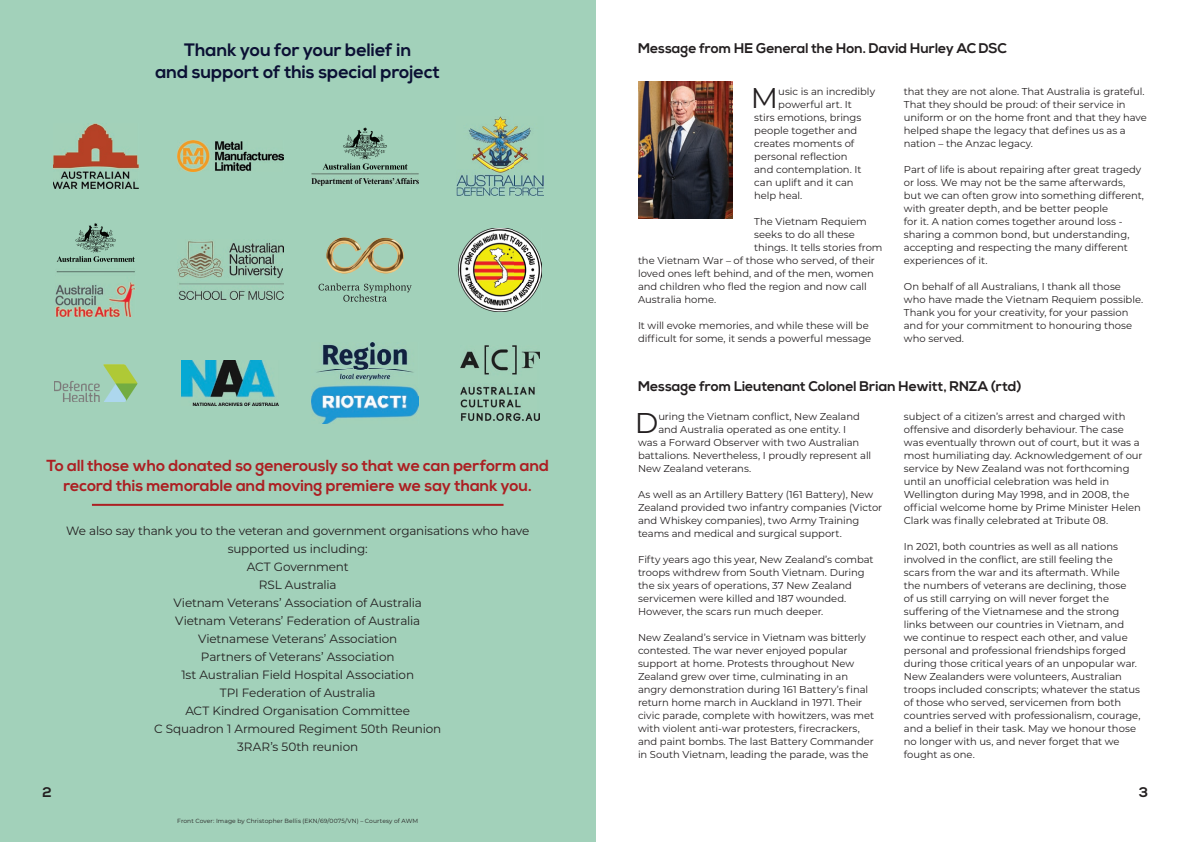
<style>
.page{position:relative;width:1191px;height:842px;background:#fff}
.page>*{position:absolute;margin:0;border:0;box-sizing:border-box;transform-origin:0 0}
.t1{font:28.6px "Montserrat";color:#231f20}
.t2{font:700 18px "Nexa";color:#0b1034}
.t3{font:700 16px/20px "Nexa";letter-spacing:-.005em;color:#ac1f22;text-align:center}
.t4{font:700 14px "Nexa";color:#231f20}
.t5{font:12px/18px "Montserrat";letter-spacing:-.015em;color:#231f20;text-align:center}
.t6{font:10px/13px "Montserrat";letter-spacing:-.005em;color:#231f20}
.t7{font:6px "Montserrat";letter-spacing:.015em;color:#231f20}
</style>
<div class="page">
<div style="left:0;top:0;width:595px;height:842px;background:#a2d1ba"></div>
<img style="left:53px;top:123px;width:85px;height:66px">
<img style="left:56px;top:271px;width:80px;height:46px">
<img style="left:54px;top:364px;width:83px;height:38px">
<img style="left:456px;top:117px;width:87px;height:78px">
<img style="left:458px;top:228px;width:83px;height:83px">
<img style="left:460px;top:345px;width:79px;height:76px">
<img style="left:312px;top:173px;width:106px;height:12px">
<svg style="left:326px;top:238px;width:78px;height:35px"></svg>
<img style="left:327px;top:238px;width:17px;height:15px">
<svg style="left:318px;top:283px;width:93px;height:19px"></svg>
<img style="left:312px;top:342px;width:106px;height:82px">
<img style="left:177px;top:140px;width:106px;height:32px">
<img style="left:178px;top:241px;width:105px;height:58px">
<img style="left:182px;top:360px;width:97px;height:46px">
<svg style="left:323px;top:127px;width:84px;height:43px"></svg>
<svg style="left:57px;top:223px;width:78px;height:39px"></svg>
<hr style="left:92px;top:504px;width:411px;height:2px;background:#ac1f22">
<img style="left:638px;top:82px;width:95px;height:137px">
<h2 class="t2" style="left:184px;top:39px;width:229px">Thank you for your belief in</h2>
<h3 class="t4" style="left:638px;top:40px;width:370px">Message from HE General the Hon. David Hurley AC DSC</h3>
<h2 class="t2" style="left:155px;top:61px;width:286px">and support of this special project</h2>
<h3 class="t3" style="left:46px;top:456px;width:504px">To all those who donated so generously so that we can perform and record this memorable and moving premiere we say thank you.</h3>
<p class="t5" style="left:66px;top:521px;width:465px">We also say thank you to the veteran and government organisations who have supported us including:<br>ACT Government<br>RSL Australia<br>Vietnam Veterans’ Association of Australia<br>Vietnam Veterans’ Federation of Australia<br>Vietnamese Veterans’ Association<br>Partners of Veterans’ Association<br>1st Australian Field Hospital Association<br>TPI Federation of Australia<br>ACT Kindred Organisation Committee<br>C Squadron 1 Armoured Regiment 50th Reunion<br>3RAR’s 50th reunion</p>
<h1 class="t1" style="left:751px;top:78px;width:29px">M</h1>
<p class="t6" style="left:778px;top:84px;width:98px">usic is an incredibly</p>
<p class="t6" style="left:778px;top:97px;width:75px">powerful art. It</p>
<p class="t6" style="left:754px;top:110px;width:109px">stirs emotions, brings</p>
<p class="t6" style="left:754px;top:123px;width:104px">people together and</p>
<p class="t6" style="left:754px;top:136px;width:102px">creates moments of</p>
<p class="t6" style="left:754px;top:149px;width:95px">personal reflection</p>
<p class="t6" style="left:754px;top:162px;width:109px">and contemplation. It</p>
<p class="t6" style="left:754px;top:175px;width:101px">can uplift and it can</p>
<p class="t6" style="left:754px;top:188px;width:50px">help heal.</p>
<p class="t6" style="left:754px;top:214px;width:114px">The Vietnam Requiem</p>
<p class="t6" style="left:754px;top:227px;width:102px">seeks to do all these</p>
<p class="t6" style="left:754px;top:240px;width:130px">things. It tells stories from</p>
<p class="t6" style="left:638px;top:253px;width:238px">the Vietnam War – of those who served, of their</p>
<p class="t6" style="left:638px;top:266px;width:237px">loved ones left behind, and of the men, women</p>
<p class="t6" style="left:638px;top:279px;width:230px">and children who fled the region and now call</p>
<p class="t6" style="left:638px;top:292px;width:80px">Australia home.</p>
<p class="t6" style="left:638px;top:318px;width:235px">It will evoke memories, and while these will be difficult for some, it sends a powerful message</p>
<p class="t6" style="left:904px;top:84px;width:245px">that they are not alone. That Australia is grateful.<br>That they should be proud: of their service in uniform or on the home front and that they have helped shape the legacy that defines us as a nation – the Anzac legacy.</p>
<p class="t6" style="left:904px;top:162px;width:242px">Part of life is about repairing after great tragedy or loss. We may not be the same afterwards, but we can often grow into something different, with greater depth, and be better people<br>for it. A nation comes together around loss - sharing a common bond, but understanding, accepting and respecting the many different experiences of it.</p>
<p class="t6" style="left:904px;top:279px;width:241px">On behalf of all Australians, I thank all those who have made the Vietnam Requiem possible.<br>Thank you for your creativity, for your passion and for your commitment to honouring those who served.</p>
<h3 class="t4" style="left:638px;top:378px;width:385px">Message from Lieutenant Colonel Brian Hewitt, RNZA (rtd)</h3>
<h1 class="t1" style="left:635px;top:403px;width:25px">D</h1>
<p class="t6" style="left:658px;top:409px;width:203px">uring the Vietnam conflict, New Zealand</p>
<p class="t6" style="left:904px;top:409px;width:240px">subject of a citizen’s arrest and charged with offensive and disorderly behaviour. The case was eventually thrown out of court, but it was a most humiliating day. Acknowledgement of our service by New Zealand was not forthcoming until an unofficial celebration was held in Wellington during May 1998, and in 2008, the official welcome home by Prime Minister Helen Clark was finally celebrated at Tribute 08.</p>
<p class="t6" style="left:904px;top:539px;width:238px">In 2021, both countries as well as all nations involved in the conflict, are still feeling the scars from the war and its aftermath. While<br>the numbers of veterans are declining, those<br>of us still carrying on will never forget the suffering of the Vietnamese and the strong links between our countries in Vietnam, and we continue to respect each other, and value personal and professional friendships forged during those critical years of an unpopular war.<br>New Zealanders were volunteers, Australian troops included conscripts; whatever the status of those who served, servicemen from both countries served with professionalism, courage, and a belief in their task. May we honour those no longer with us, and never forget that we fought as one.</p>
<p class="t6" style="left:658px;top:422px;width:189px">and Australia operated as one entity. I</p>
<p class="t6" style="left:638px;top:435px;width:223px">was a Forward Observer with two Australian</p>
<p class="t6" style="left:638px;top:448px;width:235px">battalions. Nevertheless, I proudly represent all</p>
<p class="t6" style="left:638px;top:461px;width:115px">New Zealand veterans.</p>
<p class="t6" style="left:638px;top:487px;width:246px">As well as an Artillery Battery (161 Battery), New Zealand provided two infantry companies (Victor and Whiskey companies), two Army Training teams and medical and surgical support.</p>
<p class="t6" style="left:638px;top:552px;width:237px">Fifty years ago this year, New Zealand’s combat troops withdrew from South Vietnam. During the six years of operations, 37 New Zealand servicemen were killed and 187 wounded.<br>However, the scars run much deeper.</p>
<p class="t6" style="left:638px;top:630px;width:237px">New Zealand’s service in Vietnam was bitterly contested. The war never enjoyed popular support at home. Protests throughout New Zealand grew over time, culminating in an angry demonstration during 161 Battery’s final return home march in Auckland in 1971. Their civic parade, complete with howitzers, was met with violent anti-war protesters, firecrackers, and paint bombs. The last Battery Commander in South Vietnam, leading the parade, was the</p>
<h3 class="t4" style="left:43px;top:784px;width:11px">2</h3>
<h3 class="t4" style="left:1139px;top:784px;width:11px">3</h3>
<p class="t7" style="left:177px;top:816px;width:242px">Front Cover: Image by Christopher Bellis (EKN/69/0075/VN) – Courtesy of AWM</p>
</div>
